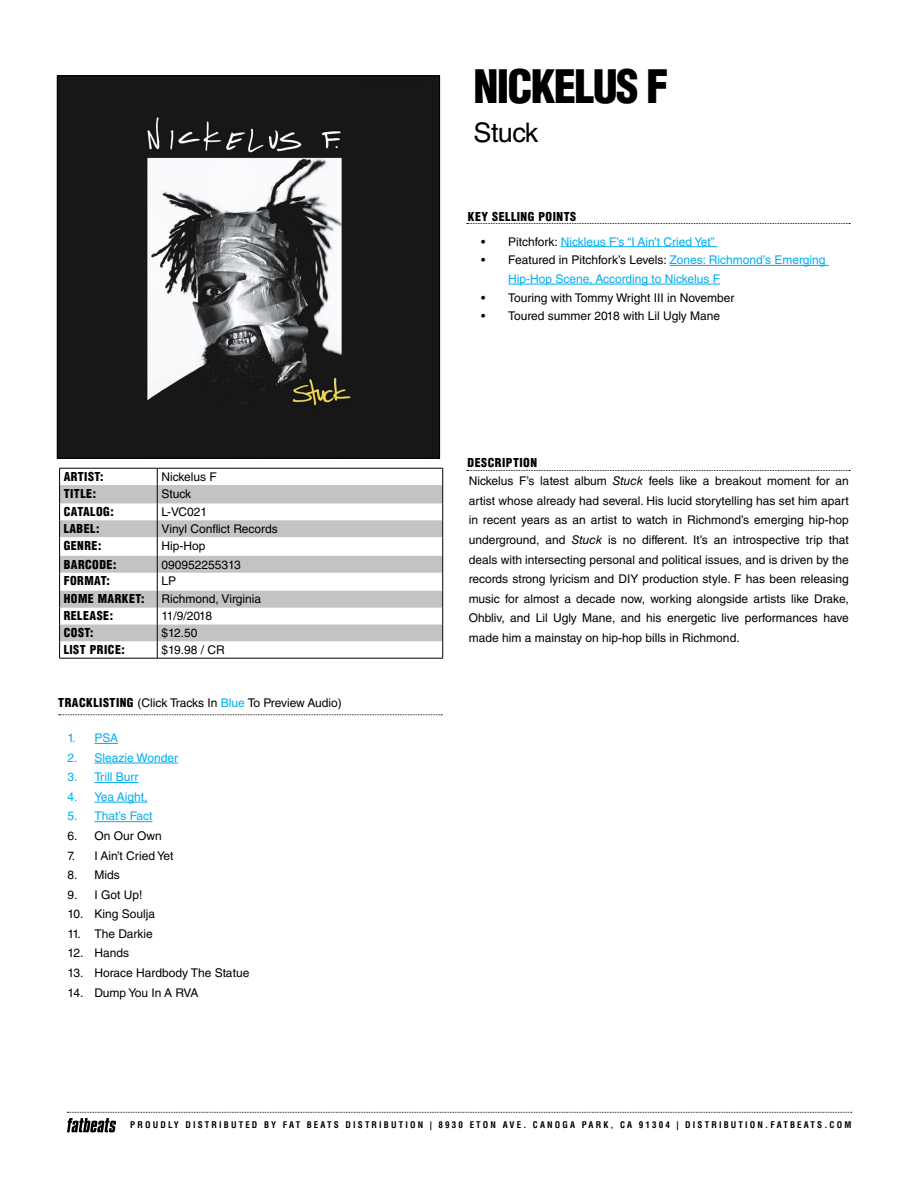
<style>
.page{position:relative;width:918px;height:1188px;background:#fff}
.page>*{position:absolute;margin:0;border:0;box-sizing:border-box;transform-origin:0 0}
.t1{font:900 condensed 45px "Helvetica LT Std";letter-spacing:-.04em;color:#000}
.t2{font:27px "Helvetica LT Std";letter-spacing:-.02em;color:#000}
.t3{font:12px/19.5px "Helvetica LT Std";color:#000;text-align:justify}
.t4{font:12px/18.8px "Helvetica LT Std";color:#00aeef}
.t5{font:900 condensed 12px "Helvetica LT Std";letter-spacing:.04em;color:#000}
.t6{font:700 condensed 9px "Helvetica LT Std";letter-spacing:.24em;color:#000}
.s1{color:#000}
.s2{font-weight:900;font-stretch:condensed}
.s3{color:#00aeef}
.s4{font-style:italic}
</style>
<div class="page">
<hr style="left:561px;top:246px;width:157px;height:1px;background:#00aeef">
<hr style="left:670px;top:265px;width:159px;height:1px;background:#00aeef">
<hr style="left:508px;top:284px;width:212px;height:1px;background:#00aeef">
<svg style="left:467px;top:223px;width:383px;height:1px"></svg>
<svg style="left:94px;top:743px;width:24px;height:1px"></svg>
<hr style="left:94px;top:763px;width:84px;height:1px;background:#00aeef">
<hr style="left:94px;top:782px;width:44px;height:1px;background:#00aeef">
<hr style="left:94px;top:802px;width:53px;height:1px;background:#00aeef">
<hr style="left:94px;top:821px;width:59px;height:1px;background:#00aeef">
<svg style="left:59px;top:714px;width:383px;height:1px"></svg>
<svg style="left:60px;top:469px;width:382px;height:189px"></svg>
<svg style="left:60px;top:485px;width:382px;height:156px;fill:#c1c3c5"></svg>
<hr style="left:59px;top:468px;width:98px;height:1px;background:#000">
<hr style="left:157px;top:468px;width:286px;height:1px;background:#000">
<svg style="left:59px;top:468px;width:1px;height:190px"></svg>
<svg style="left:442px;top:468px;width:1px;height:190px"></svg>
<hr style="left:59px;top:658px;width:98px;height:1px;background:#000">
<hr style="left:157px;top:658px;width:286px;height:1px;background:#000">
<svg style="left:157px;top:468px;width:1px;height:190px"></svg>
<img style="left:59px;top:78px;width:379px;height:379px">
<div style="left:57px;top:76px;width:383px;height:383px;border:1px solid #000"></div>
<svg style="left:67px;top:1112px;width:785px;height:20px"></svg>
<svg style="left:467px;top:470px;width:383px;height:1px"></svg>
<h1 class="t1" style="left:474px;top:58px;width:197px">NICKELUS F</h1>
<h2 class="t2" style="left:474px;top:117px;width:66px">Stuck</h2>
<p class="t5" style="left:468px;top:209px;width:110px">KEY SELLING POINTS</p>
<p class="t4" style="left:481px;top:232px;width:235px"><span class="s1">• Pitchfork:</span> Nickleus F’s “I Ain’t Cried Yet”</p>
<p class="t4" style="left:508px;top:251px;width:319px;text-indent:-27px"><span class="s1">• Featured in Pitchfork’s Levels:</span> Zones: Richmond’s Emerging<br>Hip-Hop Scene, According to Nickelus F</p>
<p class="t3" style="left:481px;top:288px;width:255px">• Touring with Tommy Wright III in November</p>
<p class="t3" style="left:481px;top:306px;width:241px">• Toured summer 2018 with Lil Ugly Mane</p>
<p class="t5" style="left:64px;top:469px;width:41px">ARTIST:</p>
<p class="t3" style="left:161px;top:467px;width:57px">Nickelus F</p>
<p class="t5" style="left:64px;top:486px;width:34px">TITLE:</p>
<p class="t3" style="left:161px;top:484px;width:31px">Stuck</p>
<p class="t5" style="left:64px;top:504px;width:52px">CATALOG:</p>
<p class="t3" style="left:161px;top:502px;width:47px">L-VC021</p>
<p class="t5" style="left:64px;top:521px;width:37px">LABEL:</p>
<p class="t3" style="left:161px;top:519px;width:118px">Vinyl Conflict Records</p>
<p class="t5" style="left:64px;top:538px;width:39px">GENRE:</p>
<p class="t3" style="left:161px;top:536px;width:46px">Hip-Hop</p>
<p class="t5" style="left:64px;top:557px;width:54px">BARCODE:</p>
<p class="t3" style="left:161px;top:555px;width:81px">090952255313</p>
<p class="t5" style="left:64px;top:573px;width:48px">FORMAT:</p>
<p class="t3" style="left:161px;top:571px;width:16px">LP</p>
<p class="t5" style="left:64px;top:591px;width:82px">HOME MARKET:</p>
<p class="t3" style="left:161px;top:589px;width:101px">Richmond, Virginia</p>
<p class="t5" style="left:64px;top:608px;width:51px">RELEASE:</p>
<p class="t3" style="left:161px;top:606px;width:52px">11/9/2018</p>
<p class="t5" style="left:64px;top:625px;width:31px">COST:</p>
<p class="t3" style="left:161px;top:623px;width:38px">$12.50</p>
<p class="t5" style="left:64px;top:642px;width:63px">LIST PRICE:</p>
<p class="t3" style="left:161px;top:640px;width:65px">$19.98 / CR</p>
<p class="t3" style="left:58px;top:693px;width:285px"><span class="s2">TRACKLISTING</span> (Click Tracks In <span class="s3">Blue</span> To Preview Audio)</p>
<p class="t4" style="left:67px;top:729px;width:52px">1. PSA</p>
<p class="t4" style="left:67px;top:748px;width:112px">2. Sleazie Wonder</p>
<p class="t4" style="left:67px;top:768px;width:73px">3. Trill Burr</p>
<p class="t4" style="left:67px;top:787px;width:82px">4. Yea Aight,</p>
<p class="t4" style="left:67px;top:807px;width:87px">5. That’s Fact</p>
<p class="t3" style="left:67px;top:826px;width:96px">6. On Our Own</p>
<p class="t3" style="left:67px;top:846px;width:108px">7. I Ain’t Cried Yet</p>
<p class="t3" style="left:67px;top:865px;width:54px">8. Mids</p>
<p class="t3" style="left:67px;top:885px;width:77px">9. I Got Up!</p>
<p class="t3" style="left:67px;top:904px;width:89px">10. King Soulja</p>
<p class="t3" style="left:67px;top:924px;width:87px">11. The Darkie</p>
<p class="t3" style="left:67px;top:943px;width:63px">12. Hands</p>
<p class="t3" style="left:67px;top:963px;width:183px">13. Horace Hardbody The Statue</p>
<p class="t3" style="left:67px;top:983px;width:133px">14. Dump You In A RVA</p>
<p class="t5" style="left:468px;top:455px;width:71px">DESCRIPTION</p>
<p class="t3" style="left:469px;top:471px;width:382px">Nickelus F’s latest album <span class="s4">Stuck</span> feels like a breakout moment for an artist whose already had several. His lucid storytelling has set him apart in recent years as an artist to watch in Richmond’s emerging hip-hop underground, and <span class="s4">Stuck</span> is no different. It’s an introspective trip that deals with intersecting personal and political issues, and is driven by the records strong lyricism and DIY production style. F has been releasing music for almost a decade now, working alongside artists like Drake, Ohbliv, and Lil Ugly Mane, and his energetic live performances have made him a mainstay on hip-hop bills in Richmond.</p>
<p class="t6" style="left:130px;top:1120px;width:723px">PROUDLY DISTRIBUTED BY FAT BEATS DISTRIBUTION | 8930 ETON AVE. CANOGA PARK, CA 91304 | DISTRIBUTION.FATBEATS.COM</p>
</div>
